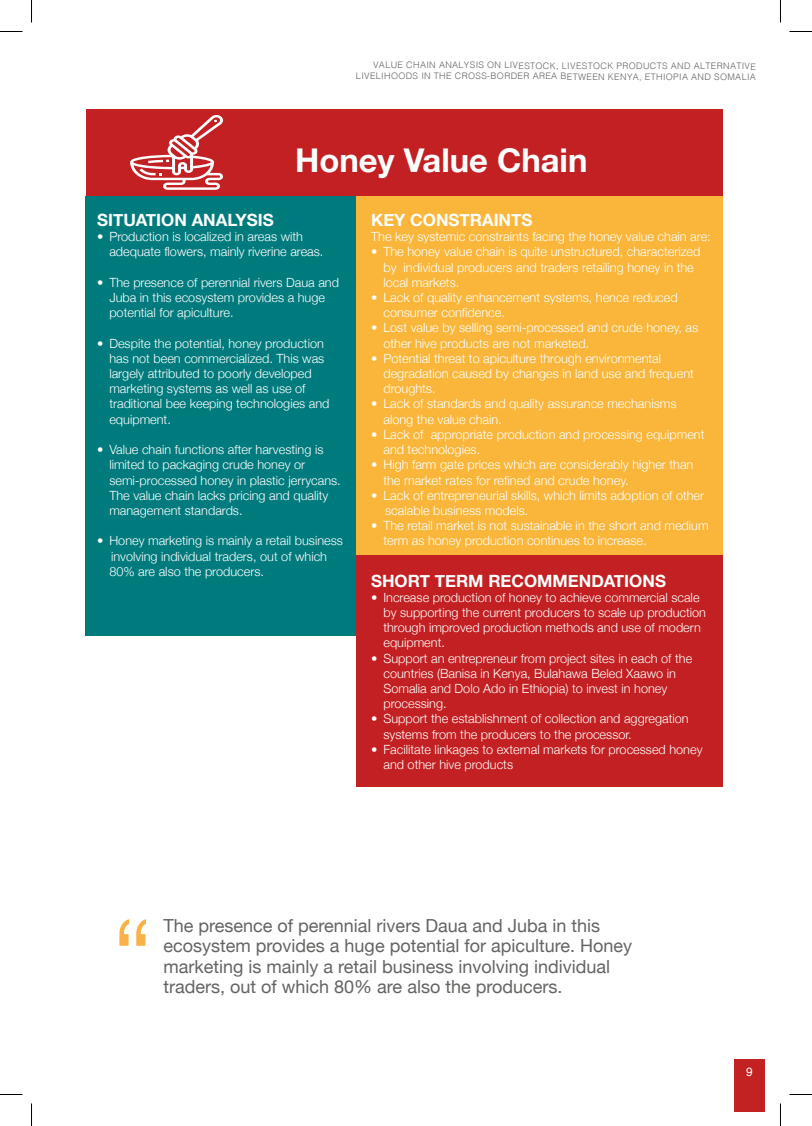
<style>
.page{position:relative;width:812px;height:1126px;background:#fff}
.page>*{position:absolute;margin:0;border:0;box-sizing:border-box;transform-origin:0 0}
.t1{font:300 109.5px "Helvetica Neue";color:#f9b248}
.t2{font:700 32.7px "Helvetica Neue";color:#fff}
.t3{font:18px/20.4px "Helvetica Neue";color:#646463}
.t4{font:700 16.95px "Helvetica Neue";color:#fff}
.t5{font:300 12.75px/15.1px "Helvetica Neue";color:#fff}
.t6{font:12px "Helvetica";color:#fff}
.t7{font:300 9px/10.8px "Helvetica";letter-spacing:.035em;color:#646463;text-align:right}
</style>
<div class="page">
<div style="left:734px;top:1059px;width:30px;height:52px;background:#c32222"></div>
<div style="left:356px;top:196px;width:366px;height:591px;background:#fab63a"></div>
<div style="left:356px;top:556px;width:366px;height:231px;background:#c22022"></div>
<div style="left:86px;top:110px;width:636px;height:86px;background:#c22022"></div>
<div style="left:86px;top:196px;width:270px;height:439px;background:#007b7d"></div>
<svg style="left:130px;top:115px;width:93px;height:75px"></svg>
<svg style="left:0;top:31px;width:22px;height:1px"></svg>
<svg style="left:789px;top:31px;width:22px;height:1px"></svg>
<svg style="left:0;top:1094px;width:22px;height:1px"></svg>
<svg style="left:789px;top:1094px;width:22px;height:1px"></svg>
<svg style="left:31px;top:0;width:1px;height:22px"></svg>
<svg style="left:31px;top:1103px;width:1px;height:23px"></svg>
<svg style="left:780px;top:0;width:1px;height:22px"></svg>
<svg style="left:780px;top:1103px;width:1px;height:23px"></svg>
<p class="t7" style="left:356px;top:59px;width:401px">VALUE CHAIN ANALYSIS ON LIVESTOCK, LIVESTOCK PRODUCTS AND ALTERNATIVE<br>LIVELIHOODS IN THE CROSS-BORDER AREA BETWEEN KENYA, ETHIOPIA AND SOMALIA</p>
<h2 class="t2" style="left:295px;top:134px;width:294px">Honey Value Chain</h2>
<h3 class="t4" style="left:97px;top:207px;width:178px">SITUATION ANALYSIS</h3>
<p class="t5" style="left:109px;top:228px;width:215px;text-indent:-12px">• Production is localized in areas with adequate flowers, mainly riverine areas.</p>
<p class="t5" style="left:109px;top:274px;width:231px;text-indent:-12px">• The presence of perennial rivers Daua and<br>Juba in this ecosystem provides a huge potential for apiculture.</p>
<p class="t5" style="left:109px;top:335px;width:222px;text-indent:-12px">• Despite the potential, honey production has not been commercialized. This was largely attributed to poorly developed marketing systems as well as use of traditional bee keeping technologies and equipment.</p>
<p class="t5" style="left:109px;top:441px;width:233px;text-indent:-12px">• Value chain functions after harvesting is limited to packaging crude honey or semi-processed honey in plastic jerrycans.<br>The value chain lacks pricing and quality management standards.</p>
<p class="t5" style="left:109px;top:532px;width:235px;text-indent:-12px">• Honey marketing is mainly a retail business involving individual traders, out of which<br>80% are also the producers.</p>
<h3 class="t4" style="left:371px;top:207px;width:163px">KEY CONSTRAINTS</h3>
<p class="t5" style="left:371px;top:228px;width:341px">The key systemic constraints facing the honey value chain are:</p>
<p class="t5" style="left:383px;top:243px;width:318px;text-indent:-12px">• The honey value chain is quite unstructured, characterized by individual producers and traders retailing honey in the local markets.</p>
<p class="t5" style="left:383px;top:289px;width:296px;text-indent:-12px">• Lack of quality enhancement systems, hence reduced consumer confidence.</p>
<p class="t5" style="left:383px;top:319px;width:316px;text-indent:-12px">• Lost value by selling semi-processed and crude honey, as other hive products are not marketed.</p>
<p class="t5" style="left:383px;top:350px;width:312px;text-indent:-12px">• Potential threat to apiculture through environmental degradation caused by changes in land use and frequent droughts.</p>
<p class="t5" style="left:383px;top:395px;width:294px;text-indent:-12px">• Lack of standards and quality assurance mechanisms along the value chain.</p>
<p class="t5" style="left:383px;top:426px;width:322px;text-indent:-12px">• Lack of appropriate production and processing equipment and technologies.</p>
<p class="t5" style="left:383px;top:456px;width:311px;text-indent:-12px">• High farm gate prices which are considerably higher than the market rates for refined and crude honey.</p>
<p class="t5" style="left:385px;top:487px;width:320px;text-indent:-14px">• Lack of entrepreneurial skills, which limits adoption of other scalable business models.</p>
<p class="t5" style="left:383px;top:517px;width:326px;text-indent:-12px">• The retail market is not sustainable in the short and medium term as honey production continues to increase.</p>
<h3 class="t4" style="left:371px;top:567px;width:296px">SHORT TERM RECOMMENDATIONS</h3>
<p class="t5" style="left:383px;top:589px;width:324px;text-indent:-12px">• Increase production of honey to achieve commercial scale by supporting the current producers to scale up production through improved production methods and use of modern equipment.</p>
<p class="t5" style="left:383px;top:650px;width:310px;text-indent:-12px">• Support an entrepreneur from project sites in each of the countries (Banisa in Kenya, Bulahawa Beled Xaawo in Somalia and Dolo Ado in Ethiopia) to invest in honey processing.</p>
<p class="t5" style="left:383px;top:710px;width:307px;text-indent:-12px">• Support the establishment of collection and aggregation systems from the producers to the processor.</p>
<p class="t5" style="left:383px;top:741px;width:320px;text-indent:-12px">• Facilitate linkages to external markets for processed honey and other hive products</p>
<h1 class="t1" style="left:112px;top:870px;width:42px">“</h1>
<h3 class="t3" style="left:163px;top:916px;width:470px">The presence of perennial rivers Daua and Juba in this ecosystem provides a huge potential for apiculture. Honey marketing is mainly a retail business involving individual</h3>
<h3 class="t3" style="left:163px;top:978px;width:400px">traders, out of which 80% are also the producers.</h3>
<p class="t6" style="left:746px;top:1063px;width:8px">9</p>
</div>
